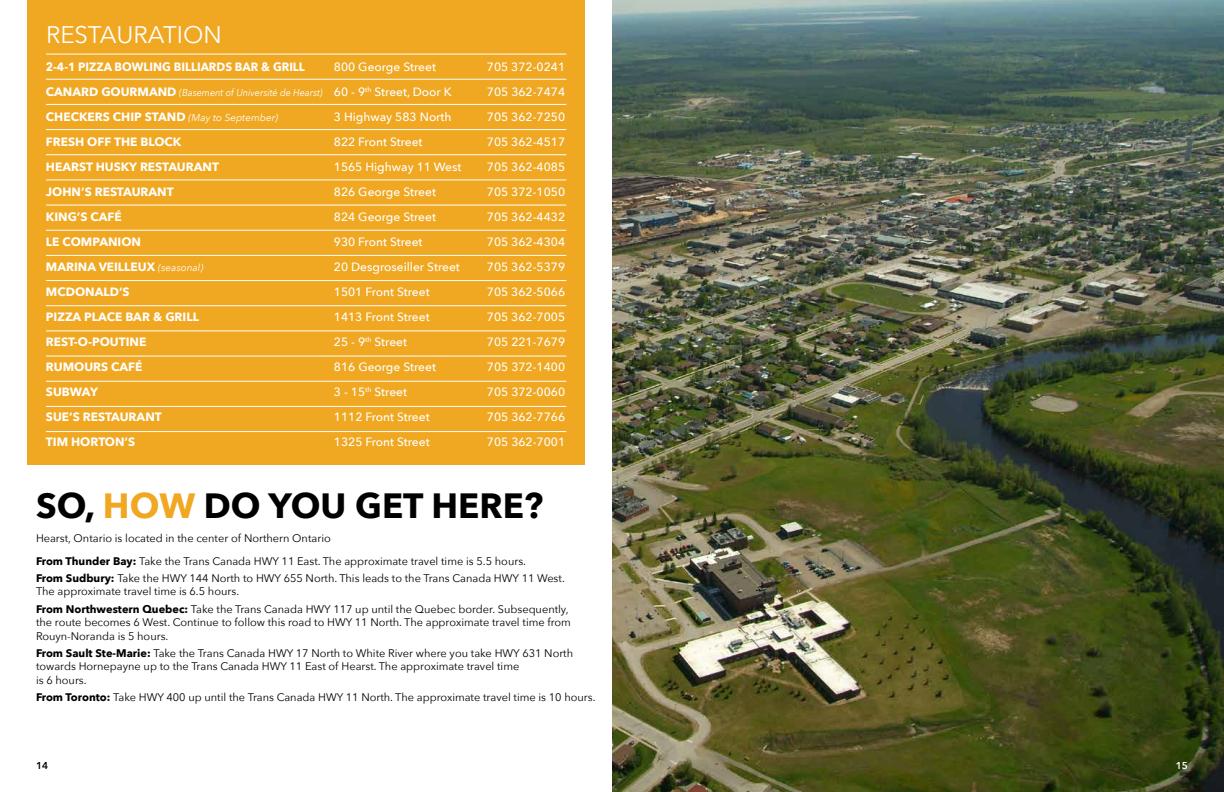
<style>
.page{position:relative;width:1224px;height:792px;background:#fff}
.page>*{position:absolute;margin:0;border:0;box-sizing:border-box;transform-origin:0 0}
.t1{font:700 35px "Avenir Next";color:#000}
.t2{font:24px "Avenir Next";color:#fff}
.t3{font:500 12px "Avenir Next";color:#fff}
.t4{font:700 12px "Avenir Next";color:#fff}
.t5{font:700 12px "Avenir Next";color:#fff;scale:.95 1}
.t6{font:11px/13.2px "Avenir Next";color:#000}
.t7{font:italic 10px "Avenir Next";color:#fff;scale:.92 1}
.t8{font:600 10px "Avenir Next";color:#000}
.t9{font:600 10px "Avenir Next";color:#fff}
.s1{font-weight:700;font-style:normal;font-size:12px}
.s2{font-weight:500;font-style:normal;font-size:12px}
.s3{font-weight:400;font-style:italic;font-size:10px}
.s4{color:#f0a721}
.s5{font-weight:700}
</style>
<div class="page">
<img style="left:612px;top:0;width:612px;height:792px">
<div style="left:28px;top:0;width:557px;height:464px;background:#f0a721"></div>
<hr style="left:46px;top:54px;width:520px;height:1px;background:#fff">
<hr style="left:46px;top:79px;width:520px;height:1px;background:#fff">
<hr style="left:46px;top:104px;width:520px;height:1px;background:#fff">
<hr style="left:46px;top:129px;width:520px;height:1px;background:#fff">
<hr style="left:46px;top:154px;width:520px;height:1px;background:#fff">
<hr style="left:46px;top:179px;width:520px;height:1px;background:#fff">
<hr style="left:46px;top:205px;width:520px;height:1px;background:#fff">
<hr style="left:46px;top:230px;width:520px;height:1px;background:#fff">
<hr style="left:46px;top:255px;width:520px;height:1px;background:#fff">
<hr style="left:46px;top:280px;width:520px;height:1px;background:#fff">
<hr style="left:46px;top:305px;width:520px;height:1px;background:#fff">
<hr style="left:46px;top:356px;width:520px;height:1px;background:#fff">
<hr style="left:46px;top:381px;width:520px;height:1px;background:#fff">
<hr style="left:46px;top:406px;width:520px;height:1px;background:#fff">
<hr style="left:46px;top:431px;width:520px;height:1px;background:#fff">
<hr style="left:46px;top:330px;width:520px;height:1px;background:#fff">
<h2 class="t2" style="left:46px;top:15px;width:177px">RESTAURATION</h2>
<p class="t5" style="left:46px;top:56px;width:274px">2-4-1 PIZZA BOWLING BILLIARDS BAR &amp; GRILL</p>
<p class="t3" style="left:334px;top:57px;width:104px">800 George Street</p>
<p class="t3" style="left:487px;top:57px;width:80px">705 372-0241</p>
<p class="t7" style="left:46px;top:84px;width:443px"><span class="s1">CANARD GOURMAND</span> (Basement of Université de Hearst) <span class="s2">60 - 9</span><sup>th</sup> <span class="s2">Street, Door K</span></p>
<p class="t3" style="left:487px;top:82px;width:80px">705 362-7474</p>
<p class="t4" style="left:46px;top:106px;width:234px">CHECKERS CHIP STAND <span class="s3">(May to September)</span></p>
<p class="t3" style="left:334px;top:107px;width:119px">3 Highway 583 North</p>
<p class="t3" style="left:487px;top:107px;width:80px">705 362-7250</p>
<p class="t4" style="left:46px;top:131px;width:137px">FRESH OFF THE BLOCK</p>
<p class="t3" style="left:334px;top:132px;width:90px">822 Front Street</p>
<p class="t3" style="left:487px;top:132px;width:80px">705 362-4517</p>
<p class="t4" style="left:46px;top:156px;width:175px">HEARST HUSKY RESTAURANT</p>
<p class="t3" style="left:334px;top:157px;width:129px">1565 Highway 11 West</p>
<p class="t3" style="left:487px;top:157px;width:80px">705 362-4085</p>
<p class="t4" style="left:46px;top:181px;width:129px">JOHN’S RESTAURANT</p>
<p class="t3" style="left:334px;top:182px;width:104px">826 George Street</p>
<p class="t3" style="left:487px;top:182px;width:80px">705 372-1050</p>
<p class="t4" style="left:46px;top:206px;width:77px">KING’S CAFÉ</p>
<p class="t3" style="left:334px;top:207px;width:104px">824 George Street</p>
<p class="t3" style="left:487px;top:207px;width:80px">705 362-4432</p>
<p class="t4" style="left:46px;top:231px;width:97px">LE COMPANION</p>
<p class="t3" style="left:334px;top:232px;width:90px">930 Front Street</p>
<p class="t3" style="left:487px;top:232px;width:80px">705 362-4304</p>
<p class="t4" style="left:46px;top:256px;width:159px">MARINA VEILLEUX <span class="s3">(seasonal)</span></p>
<p class="t3" style="left:334px;top:257px;width:127px">20 Desgroseiller Street</p>
<p class="t3" style="left:487px;top:257px;width:80px">705 362-5379</p>
<p class="t4" style="left:46px;top:281px;width:85px">MCDONALD’S</p>
<p class="t3" style="left:334px;top:282px;width:97px">1501 Front Street</p>
<p class="t3" style="left:487px;top:282px;width:80px">705 362-5066</p>
<p class="t4" style="left:46px;top:306px;width:155px">PIZZA PLACE BAR &amp; GRILL</p>
<p class="t3" style="left:334px;top:307px;width:97px">1413 Front Street</p>
<p class="t3" style="left:487px;top:307px;width:80px">705 362-7005</p>
<p class="t4" style="left:46px;top:331px;width:102px">REST-O-POUTINE</p>
<p class="t3" style="left:334px;top:332px;width:75px">25 - 9<sup>th</sup> Street</p>
<p class="t3" style="left:487px;top:332px;width:80px">705 221-7679</p>
<p class="t4" style="left:46px;top:356px;width:98px">RUMOURS CAFÉ</p>
<p class="t3" style="left:334px;top:357px;width:104px">816 George Street</p>
<p class="t3" style="left:487px;top:357px;width:80px">705 372-1400</p>
<p class="t4" style="left:46px;top:381px;width:54px">SUBWAY</p>
<p class="t3" style="left:334px;top:382px;width:75px">3 - 15<sup>th</sup> Street</p>
<p class="t3" style="left:487px;top:382px;width:80px">705 372-0060</p>
<p class="t4" style="left:46px;top:406px;width:117px">SUE’S RESTAURANT</p>
<p class="t3" style="left:334px;top:407px;width:97px">1112 Front Street</p>
<p class="t3" style="left:487px;top:407px;width:80px">705 362-7766</p>
<p class="t4" style="left:46px;top:431px;width:91px">TIM HORTON’S</p>
<p class="t3" style="left:334px;top:432px;width:97px">1325 Front Street</p>
<p class="t3" style="left:487px;top:432px;width:80px">705 362-7001</p>
<h1 class="t1" style="left:36px;top:476px;width:509px">SO, <span class="s4">HOW</span> DO YOU GET HERE?</h1>
<p class="t6" style="left:36px;top:527px;width:492px;line-height:22.2px">Hearst, Ontario is located in the center of Northern Ontario<br><span class="s5">From Thunder Bay:</span> Take the Trans Canada HWY 11 East. The approximate travel time is 5.5 hours.</p>
<p class="t6" style="left:36px;top:571px;width:530px"><span class="s5">From Sudbury:</span> Take the HWY 144 North to HWY 655 North. This leads to the Trans Canada HWY 11 West.<br>The approximate travel time is 6.5 hours.</p>
<p class="t6" style="left:36px;top:602px;width:536px"><span class="s5">From Northwestern Quebec:</span> Take the Trans Canada HWY 117 up until the Quebec border. Subsequently, the route becomes 6 West. Continue to follow this road to HWY 11 North. The approximate travel time from<br>Rouyn-Noranda is 5 hours.</p>
<p class="t6" style="left:36px;top:646px;width:539px"><span class="s5">From Sault Ste-Marie:</span> Take the Trans Canada HWY 17 North to White River where you take HWY 631 North towards Hornepayne up to the Trans Canada HWY 11 East of Hearst. The approximate travel time<br>is 6 hours.</p>
<p class="t6" style="left:36px;top:690px;width:561px"><span class="s5">From Toronto:</span> Take HWY 400 up until the Trans Canada HWY 11 North. The approximate travel time is 10 hours.</p>
<p class="t8" style="left:36px;top:757px;width:14px">14</p>
<p class="t9" style="left:1176px;top:757px;width:14px">15</p>
</div>
